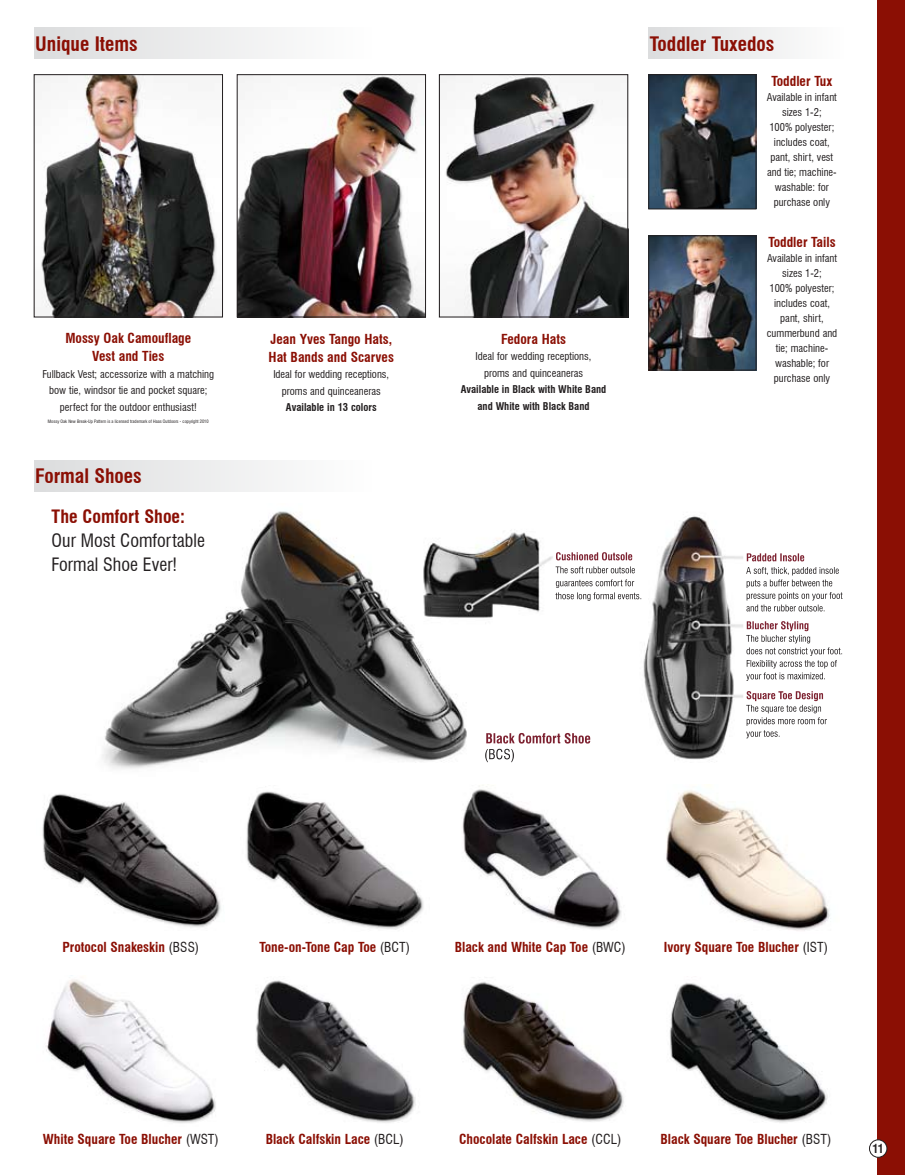
<style>
.page{position:relative;width:905px;height:1175px;background:#fff}
.page>*{position:absolute;margin:0;border:0;box-sizing:border-box;transform-origin:0 0}
.t1{font:700 condensed 19.5px "Swiss 721 BT";color:#8b0f04}
.t2{font:condensed 18px/24px "Swiss 721 BT";color:#231f20}
.t3{font:700 condensed 18px "Swiss 721 BT";color:#8b0f04}
.t4{font:700 condensed 13.5px/18px "Swiss 721 BT";color:#8b0f04;text-align:center}
.t5{font:700 condensed 12px "Swiss 721 BT";color:#231f20}
.t6{font:condensed 10.5px/15px "Swiss 721 BT";color:#231f20;text-align:center}
.t7{font:700 condensed 10.5px/16.5px "Swiss 721 BT";color:#231f20;text-align:center}
.t8{font:condensed 4.5px "Swiss 721 BT";color:#231f20}
.s1{font-weight:400;color:#231f20}
</style>
<div class="page">
<img style="left:36px;top:76px;width:185px;height:239px">
<div style="left:34px;top:74px;width:189px;height:243px;border:1px solid #231f20"></div>
<img style="left:239px;top:76px;width:185px;height:239px">
<div style="left:237px;top:74px;width:189px;height:243px;border:1px solid #231f20"></div>
<img style="left:441px;top:76px;width:185px;height:239px">
<div style="left:439px;top:74px;width:189px;height:243px;border:1px solid #231f20"></div>
<img style="left:650px;top:76px;width:104px;height:131px">
<div style="left:648px;top:74px;width:108px;height:135px;border:1px solid #231f20"></div>
<img style="left:650px;top:237px;width:104px;height:131px">
<div style="left:648px;top:235px;width:108px;height:135px;border:1px solid #231f20"></div>
<div style="left:878px;top:0;width:26px;height:1174px;background:#8b0f04"></div>
<div style="left:34px;top:27px;width:337px;height:32px;background:linear-gradient(to right,#dbdcdd,#fefefe)"></div>
<div style="left:648px;top:27px;width:195px;height:32px;background:linear-gradient(to right,#dbdcdd,#fefefe)"></div>
<div style="left:34px;top:460px;width:337px;height:32px;background:linear-gradient(to right,#dbdcdd,#fefefe)"></div>
<img style="left:42px;top:794px;width:179px;height:134px">
<img style="left:102px;top:511px;width:741px;height:258px">
<img style="left:246px;top:791px;width:178px;height:139px">
<img style="left:666px;top:784px;width:164px;height:147px">
<img style="left:462px;top:785px;width:160px;height:144px">
<img style="left:46px;top:975px;width:170px;height:148px">
<img style="left:256px;top:980px;width:160px;height:143px">
<img style="left:670px;top:983px;width:158px;height:140px">
<img style="left:463px;top:982px;width:161px;height:140px">
<div style="left:869px;top:1139px;width:17px;height:18px;background:#fff;border-radius:50%"></div>
<div style="left:869px;top:1139px;width:18px;height:18px;border:1px solid #231f20;border-radius:50%"></div>
<h1 class="t1" style="left:35px;top:32px;width:104px">Unique Items</h1>
<h1 class="t1" style="left:650px;top:32px;width:126px">Toddler Tuxedos</h1>
<p class="t4" style="left:65px;top:329px;width:127px">Mossy Oak Camouflage<br>Vest and Ties</p>
<p class="t6" style="left:42px;top:365px;width:173px;line-height:16.5px">Fullback Vest; accessorize with a matching bow tie, windsor tie and pocket square; perfect for the outdoor enthusiast!</p>
<p class="t8" style="left:48px;top:419px;width:162px">Mossy Oak New Break-Up Pattern is a licensed trademark of Haas Outdoors - copyright 2010</p>
<h1 class="t1" style="left:35px;top:464px;width:108px">Formal Shoes</h1>
<h2 class="t3" style="left:52px;top:506px;width:135px">The Comfort Shoe:</h2>
<h2 class="t2" style="left:52px;top:528px;width:155px">Our Most Comfortable<br>Formal Shoe Ever!</h2>
<p class="t4" style="left:268px;top:330px;width:127px;text-align:left">Jean Yves Tango Hats,<br>Hat Bands and Scarves</p>
<p class="t6" style="left:273px;top:366px;width:117px;line-height:16.5px">Ideal for wedding receptions, proms and quinceaneras</p>
<p class="t7" style="left:286px;top:399px;width:92px">Available in 13 colors</p>
<p class="t4" style="left:501px;top:330px;width:66px">Fedora Hats</p>
<p class="t6" style="left:475px;top:348px;width:117px;line-height:16.5px">Ideal for wedding receptions, proms and quinceaneras</p>
<p class="t7" style="left:460px;top:381px;width:147px">Available in Black with White Band and White with Black Band</p>
<p class="t4" style="left:771px;top:72px;width:62px">Toddler Tux</p>
<p class="t6" style="left:766px;top:90px;width:71px">Available in infant sizes 1-2;<br>100% polyester; includes coat, pant, shirt, vest and tie; machine&shy;washable: for purchase only</p>
<p class="t4" style="left:768px;top:233px;width:69px">Toddler Tails</p>
<p class="t6" style="left:766px;top:251px;width:72px">Available in infant sizes 1-2;<br>100% polyester; includes coat, pant, shirt, cummerbund and tie; machine&shy;washable; for purchase only</p>
<p class="t4" style="left:62px;top:938px;width:138px">Protocol Snakeskin <span class="s1">(BSS)</span></p>
<p class="t4" style="left:259px;top:938px;width:152px">Tone-on-Tone Cap Toe <span class="s1">(BCT)</span></p>
<p class="t4" style="left:455px;top:938px;width:172px">Black and White Cap Toe <span class="s1">(BWC)</span></p>
<p class="t4" style="left:663px;top:938px;width:166px">Ivory Square Toe Blucher <span class="s1">(IST)</span></p>
<p class="t4" style="left:43px;top:1129px;width:177px">White Square Toe Blucher <span class="s1">(WST)</span></p>
<p class="t4" style="left:266px;top:1129px;width:140px">Black Calfskin Lace <span class="s1">(BCL)</span></p>
<p class="t4" style="left:459px;top:1129px;width:164px">Chocolate Calfskin Lace <span class="s1">(CCL)</span></p>
<p class="t4" style="left:660px;top:1129px;width:172px">Black Square Toe Blucher <span class="s1">(BST)</span></p>
<p class="t5" style="left:872px;top:1141px;width:13px">11</p>
</div>
